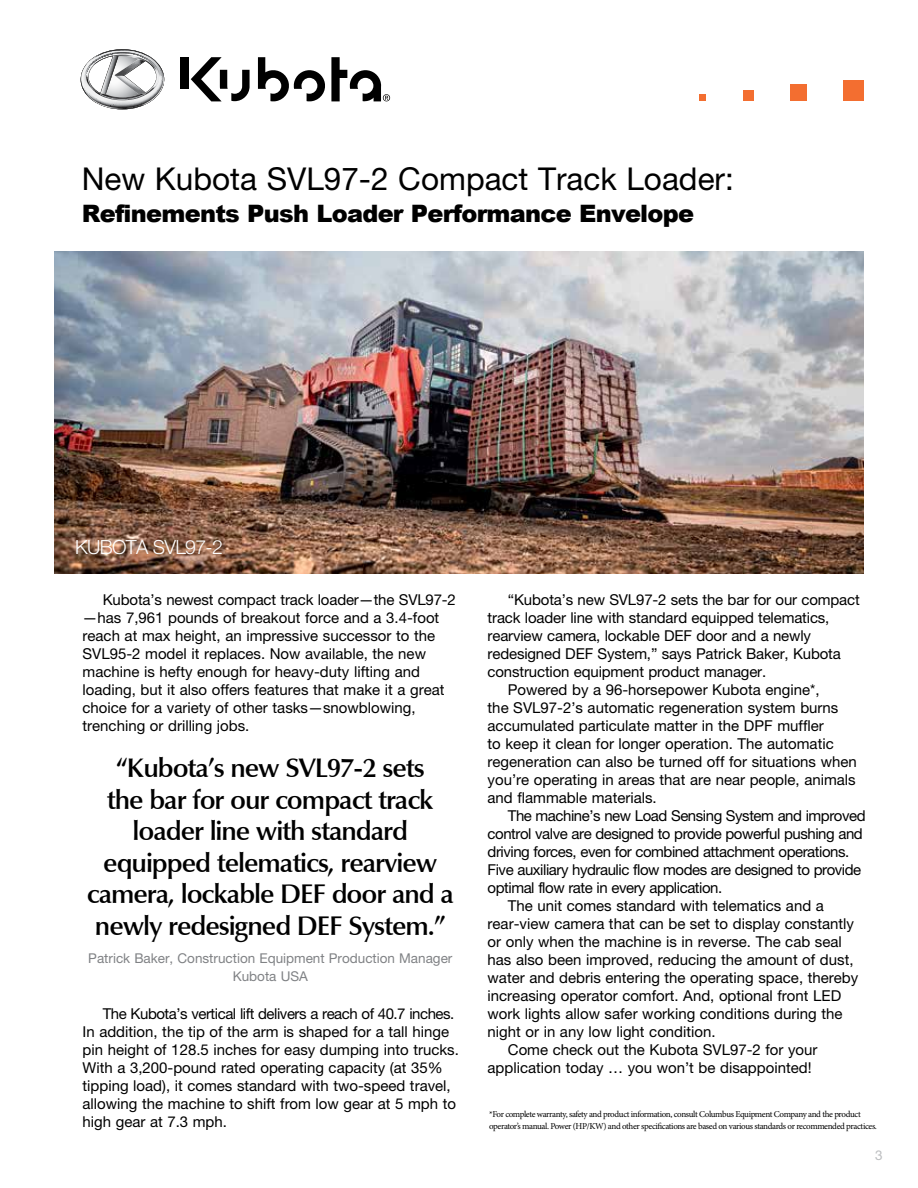
<style>
.page{position:relative;width:918px;height:1188px;background:#fff}
.page>*{position:absolute;margin:0;border:0;box-sizing:border-box;transform-origin:0 0}
.t1{font:31.5px "Helvetica Neue LT Std";color:#000}
.t2{font:600 27px/31.5px "Optima LT";letter-spacing:-.04em;color:#000;text-align:center}
.t3{font:900 24px "Arial";letter-spacing:-.03em;color:#000}
.t4{font:300 19.5px "Helvetica Neue LT Std";letter-spacing:-.035em;color:#fff}
.t5{font:15px/18px "Helvetica Neue LT Std";color:#000}
.t6{font:15px "Helvetica Neue LT Std";letter-spacing:-.03em;color:#000}
.t7{font:13.5px/18px "Helvetica Neue LT Std";color:#808285;text-align:center}
.t8{font:13.5px "Helvetica Neue LT Std";color:#bcbec0}
.t9{font:9px/12px "Minion Pro";letter-spacing:-.045em;color:#000}
</style>
<div class="page">
<img style="left:54px;top:252px;width:810px;height:321px">
<div style="left:180px;top:57px;width:9px;height:32px;background:#000"></div>
<svg style="left:191px;top:57px;width:59px;height:44px"></svg>
<svg style="left:258px;top:57px;width:132px;height:45px"></svg>
<svg style="left:81px;top:49px;width:83px;height:60px"></svg>
<div style="left:844px;top:80px;width:20px;height:21px;background:#f36e30"></div>
<div style="left:791px;top:85px;width:16px;height:16px;background:#f36e30"></div>
<div style="left:699px;top:94px;width:7px;height:7px;background:#f36e30"></div>
<div style="left:743px;top:90px;width:11px;height:11px;background:#f36e30"></div>
<h1 class="t1" style="left:82px;top:160px;width:654px">New Kubota SVL97-2 Compact Track Loader:</h1>
<h3 class="t3" style="left:82px;top:196px;width:614px">Refinements Push Loader Performance Envelope</h3>
<h3 class="t4" style="left:75px;top:536px;width:149px">KUBOTA SVL97-2</h3>
<p class="t5" style="left:83px;top:590px;width:375px;text-indent:20px">Kubota’s newest compact track loader—the SVL97-2 —has 7,961 pounds of breakout force and a 3.4-foot reach at max height, an impressive successor to the SVL95-2 model it replaces. Now available, the new machine is hefty enough for heavy-duty lifting and loading, but it also offers features that make it a great choice for a variety of other tasks—snowblowing, trenching or drilling jobs.</p>
<h2 class="t2" style="left:87px;top:753px;width:369px">“Kubota’s new SVL97-2 sets<br>the bar for our compact track loader line with standard equipped telematics, rearview camera, lockable DEF door and a newly redesigned DEF System.”</h2>
<p class="t7" style="left:88px;top:949px;width:366px">Patrick Baker, Construction Equipment Production Manager<br>Kubota USA</p>
<p class="t5" style="left:83px;top:1004px;width:378px;text-indent:20px">The Kubota’s vertical lift delivers a reach of 40.7 inches.<br>In addition, the tip of the arm is shaped for a tall hinge pin height of 128.5 inches for easy dumping into trucks.<br>With a 3,200-pound rated operating capacity (at 35% tipping load), it comes standard with two-speed travel, allowing the machine to shift from low gear at 5 mph to high gear at 7.3 mph.</p>
<p class="t5" style="left:508px;top:590px;width:353px">“Kubota’s new SVL97-2 sets the bar for our compact</p>
<p class="t5" style="left:488px;top:608px;width:343px">track loader line with standard equipped telematics,</p>
<p class="t5" style="left:488px;top:626px;width:325px">rearview camera, lockable DEF door and a newly</p>
<p class="t5" style="left:488px;top:644px;width:355px">redesigned DEF System,” says Patrick Baker, Kubota</p>
<p class="t5" style="left:488px;top:662px;width:280px">construction equipment product manager.</p>
<p class="t5" style="left:508px;top:680px;width:313px">Powered by a 96-horsepower Kubota engine*,</p>
<p class="t5" style="left:488px;top:698px;width:352px">the SVL97-2’s automatic regeneration system burns</p>
<p class="t5" style="left:488px;top:716px;width:338px">accumulated particulate matter in the DPF muffler</p>
<p class="t5" style="left:488px;top:734px;width:348px">to keep it clean for longer operation. The automatic</p>
<p class="t5" style="left:488px;top:752px;width:371px">regeneration can also be turned off for situations when</p>
<p class="t5" style="left:488px;top:770px;width:370px">you’re operating in areas that are near people, animals</p>
<p class="t5" style="left:488px;top:788px;width:171px">and flammable materials.</p>
<p class="t6" style="left:508px;top:807px;width:359px">The machine’s new Load Sensing System and improved</p>
<p class="t6" style="left:488px;top:825px;width:377px">control valve are designed to provide powerful pushing and</p>
<p class="t6" style="left:488px;top:843px;width:363px">driving forces, even for combined attachment operations.</p>
<p class="t6" style="left:488px;top:861px;width:375px">Five auxiliary hydraulic flow modes are designed to provide</p>
<p class="t6" style="left:488px;top:879px;width:236px">optimal flow rate in every application.</p>
<p class="t5" style="left:508px;top:896px;width:318px">The unit comes standard with telematics and a</p>
<p class="t5" style="left:488px;top:914px;width:368px">rear-view camera that can be set to display constantly</p>
<p class="t5" style="left:488px;top:932px;width:356px">or only when the machine is in reverse. The cab seal</p>
<p class="t5" style="left:488px;top:950px;width:367px">has also been improved, reducing the amount of dust,</p>
<p class="t5" style="left:488px;top:968px;width:372px">water and debris entering the operating space, thereby</p>
<p class="t5" style="left:488px;top:986px;width:355px">increasing operator comfort. And, optional front LED</p>
<p class="t5" style="left:488px;top:1004px;width:356px">work lights allow safer working conditions during the</p>
<p class="t5" style="left:488px;top:1022px;width:230px">night or in any low light condition.</p>
<p class="t5" style="left:508px;top:1040px;width:311px">Come check out the Kubota SVL97-2 for your</p>
<p class="t5" style="left:488px;top:1058px;width:325px">application today … you won’t be disappointed!</p>
<p class="t9" style="left:489px;top:1108px;width:389px">*For complete warranty, safety and product information, consult Columbus Equipment Company and the product operator’s manual. Power (HP/KW) and other specifications are based on various standards or recommended practices.</p>
<p class="t8" style="left:875px;top:1148px;width:9px">3</p>
</div>
